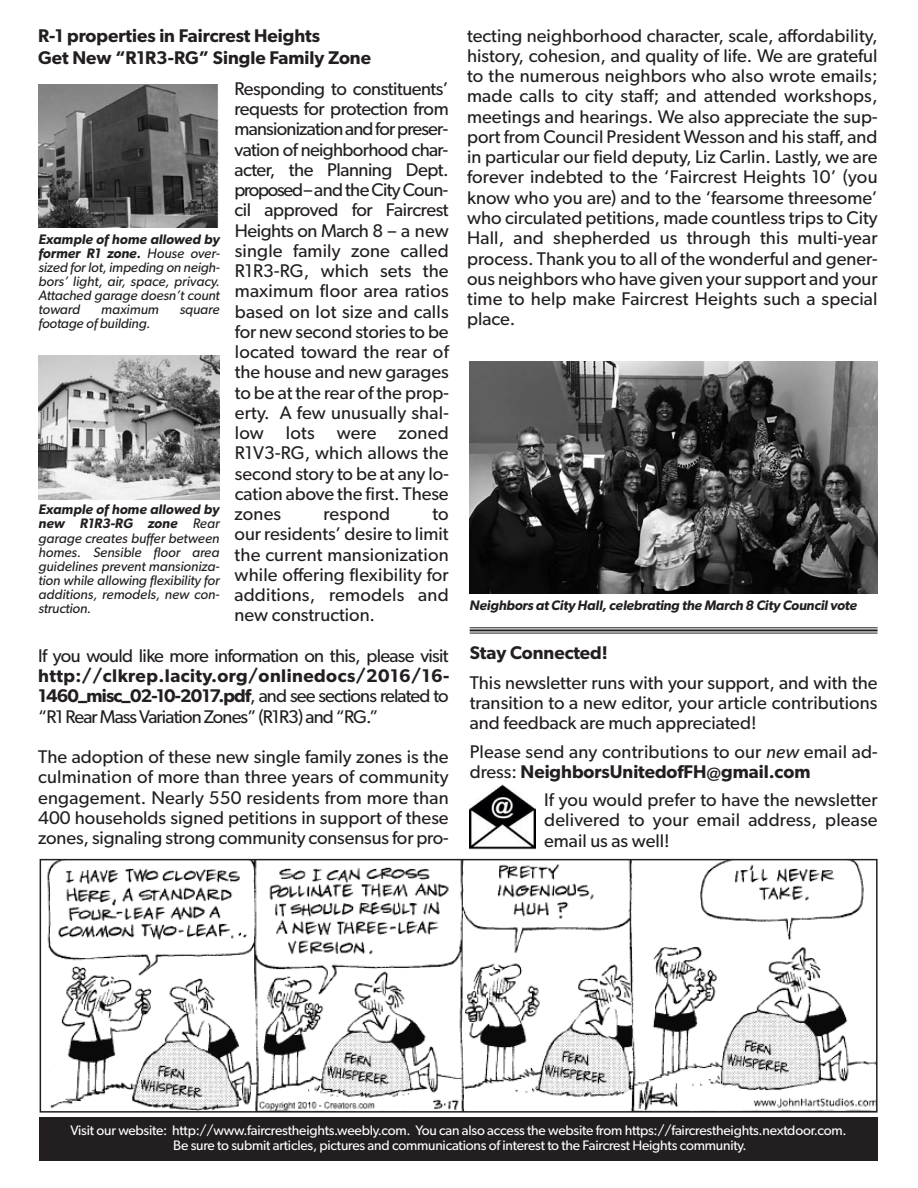
<style>
.page{position:relative;width:918px;height:1188px;background:#fff}
.page>*{position:absolute;margin:0;border:0;box-sizing:border-box;transform-origin:0 0}
.t1{font:18.45px/20.2px "Gibson";color:#231f20;text-align:justify}
.t2{font:600 18.45px/20.2px "Gibson";color:#231f20}
.t3{font:18.45px "Gibson";letter-spacing:-.035em;color:#231f20}
.t4{font:italic 13.8px/14.1px "Gibson";letter-spacing:-.005em;color:#231f20;text-align:justify}
.t5{font:13.8px/15px "Gibson";letter-spacing:-.015em;color:#fff;text-align:center}
.t6{font:italic 600 13.8px "Gibson";letter-spacing:-.01em;color:#231f20}
.s1{font-weight:600}
.s2{font-weight:400}
.s3{font-style:italic}
</style>
<div class="page">
<img style="left:47px;top:862px;width:828px;height:248px">
<div style="left:40px;top:859px;width:838px;height:254px;border:2px solid #231f20"></div>
<div style="left:40px;top:1117px;width:838px;height:44px;background:#231f20"></div>
<img style="left:470px;top:784px;width:65px;height:66px">
<img style="left:38px;top:84px;width:181px;height:144px">
<img style="left:38px;top:355px;width:182px;height:144px">
<img style="left:470px;top:362px;width:408px;height:231px">
<hr style="left:470px;top:627px;width:408px;height:1px;background:#231f20">
<hr style="left:470px;top:629px;width:408px;height:2px;background:#231f20">
<hr style="left:470px;top:633px;width:408px;height:1px;background:#231f20">
<p class="t2" style="left:38px;top:26px;width:334px;line-height:21.8px">R-1 properties in Faircrest Heights<br>Get New “R1R3-RG” Single Family Zone</p>
<p class="t1" style="left:235px;top:80px;width:216px">Responding to constituents’ requests for protection from mansionization and for preser&shy;vation of neighborhood char&shy;acter, the Planning Dept. proposed – and the City Coun&shy;cil approved for Faircrest Heights on March 8 – a new single family zone called R1R3-RG, which sets the maximum floor area ratios based on lot size and calls for new second stories to be located toward the rear of the house and new garages to be at the rear of the prop&shy;erty. A few unusually shal&shy;low lots were zoned R1V3-RG, which allows the second story to be at any lo&shy;cation above the first. These zones</p>
<p class="t4" style="left:39px;top:233px;width:183px"><span class="s1">Example of home allowed by former R1 zone.</span> House over&shy;sized for lot, impeding on neigh&shy;bors’ light, air, space, privacy.<br>Attached garage doesn’t count toward</p>
<p class="t4" style="left:101px;top:304px;width:59px">maximum</p>
<p class="t4" style="left:180px;top:304px;width:42px">square</p>
<p class="t4" style="left:39px;top:318px;width:113px">footage of building.</p>
<p class="t4" style="left:39px;top:504px;width:183px"><span class="s1">Example of home allowed by new R1R3-RG zone</span> Rear garage creates buffer between homes. Sensible floor area guidelines prevent mansioniza&shy;tion while allowing flexibility for additions, remodels, new con&shy;struction.</p>
<p class="t1" style="left:323px;top:505px;width:68px">respond</p>
<p class="t1" style="left:235px;top:505px;width:216px;text-indent:198px">to our residents’ desire to limit the current mansionization while offering flexibility for additions, remodels and new construction.</p>
<p class="t3" style="left:38px;top:649px;width:412px">If you would like more information on this, please visit</p>
<p class="t2" style="left:38px;top:667px;width:413px;text-align:justify">http://clkrep.lacity.org/onlinedocs/2016/16- 1460_misc_02-10-2017.pdf<span class="s2">, and see sections related to “R1 Rear Mass Variation Zones” (R1R3) and “RG.”</span></p>
<p class="t1" style="left:38px;top:748px;width:412px">The adoption of these new single family zones is the culmination of more than three years of community engagement. Nearly 550 residents from more than 400 households signed petitions in support of these zones, signaling strong community consensus for pro-</p>
<p class="t1" style="left:467px;top:27px;width:412px">tecting neighborhood character, scale, affordability, history, cohesion, and quality of life. We are grateful to the numerous neighbors who also wrote emails; made calls to city staff; and attended workshops, meetings and hearings. We also appreciate the sup&shy;port from Council President Wesson and his staff, and in particular our field deputy, Liz Carlin. Lastly, we are forever indebted to the ‘Faircrest Heights 10’ (you know who you are) and to the ‘fearsome threesome’ who circulated petitions, made countless trips to City Hall, and shepherded us through this multi-year process. Thank you to all of the wonderful and gener&shy;ous neighbors who have given your support and your time to help make Faircrest Heights such a special place.</p>
<p class="t6" style="left:470px;top:600px;width:389px">Neighbors at City Hall, celebrating the March 8 City Council vote</p>
<p class="t2" style="left:470px;top:644px;width:140px">Stay Connected!</p>
<p class="t1" style="left:470px;top:674px;width:409px">This newsletter runs with your support, and with the transition to a new editor, your article contributions and feedback are much appreciated!</p>
<p class="t1" style="left:470px;top:743px;width:409px">Please send any contributions to our <span class="s3">new</span> email ad&shy;dress: <span class="s1">NeighborsUnitedofFH@gmail.com</span></p>
<p class="t1" style="left:544px;top:791px;width:335px">If you would prefer to have the newsletter delivered to your email address, please email us as well!</p>
<p class="t5" style="left:71px;top:1124px;width:778px">Visit our website: http://www.faircrestheights.weebly.com. You can also access the website from https://faircrestheights.nextdoor.com.<br>Be sure to submit articles, pictures and communications of interest to the Faircrest Heights community.</p>
</div>
